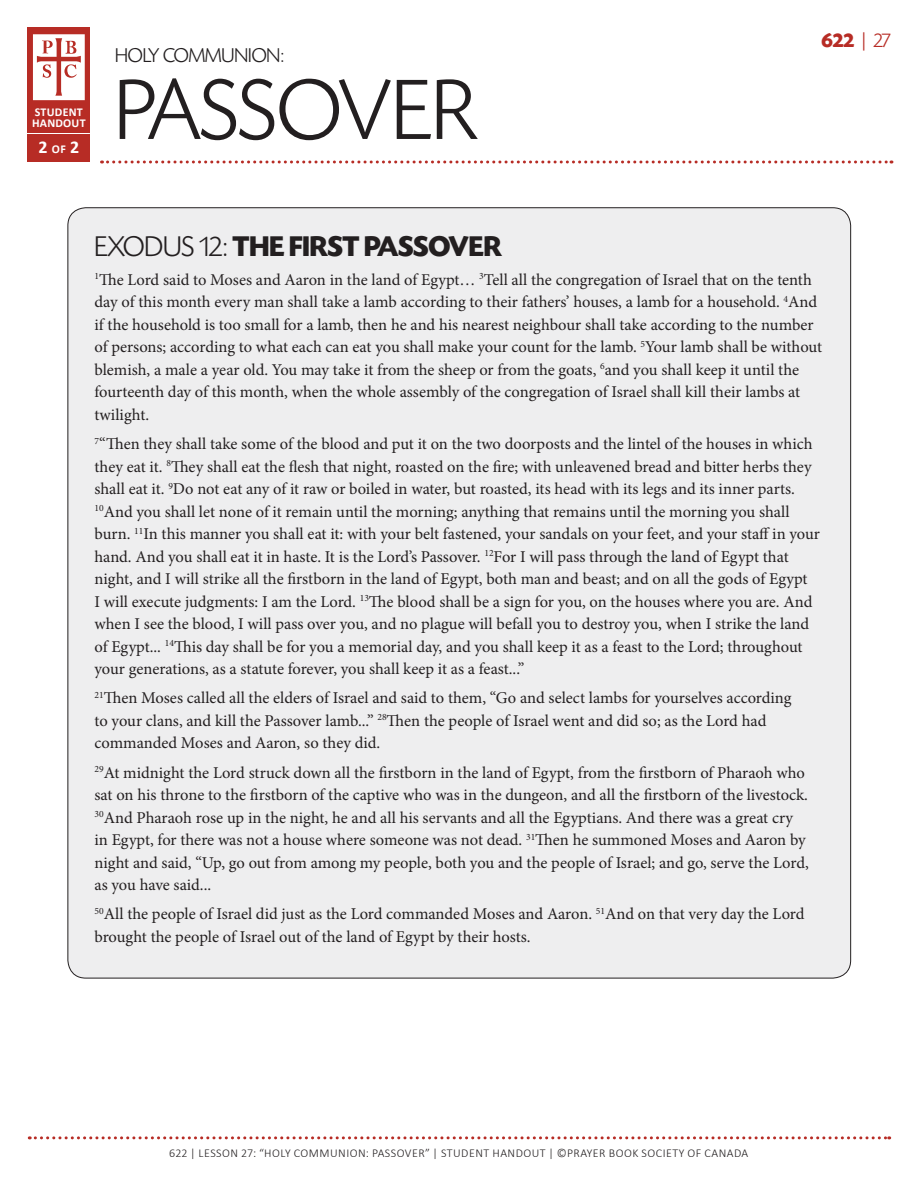
<style>
.page{position:relative;width:918px;height:1188px;background:#fff}
.page>*{position:absolute;margin:0;border:0;box-sizing:border-box;transform-origin:0 0}
._622-body{font:300 90px "Today SHOP";letter-spacing:.01em;color:#231f20}
._622-sub-bold{font:700 30px "Today SHOP";color:#231f20}
.t1{font:300 21px "Today SHOP";color:#231f20}
.t2{font:700 21px "Today SHOP";color:#b72c25}
.t3{font:700 18px "Calibri";color:#fff}
._622-base{font:16.5px/22.5px "Minion Pro";letter-spacing:-.005em;color:#231f20}
._622-body-2{font:300 12px "Calibri";letter-spacing:.04em;color:#231f20}
.t4{font:700 12px "Calibri";letter-spacing:.02em;color:#fff}
.s1{font-size:12px}
.s2{font-family:"Calibri";font-weight:300}
.s3{font-weight:300}
</style>
<div class="page">
<div style="left:28px;top:27px;width:62px;height:135px;background:#b72c25"></div>
<hr style="left:26px;top:133px;width:64px;height:1px;background:#fff">
<svg style="left:102px;top:160px;width:790px;height:4px"></svg>
<svg style="left:33px;top:34px;width:52px;height:66px;background:#efd2d1"></svg>
<svg style="left:29px;top:1136px;width:861px;height:3px"></svg>
<div style="left:68px;top:208px;width:783px;height:770px;background:#eeeeef;border-radius:18px"></div>
<p class="t4" style="left:35px;top:105px;width:49px">STUDENT</p>
<p class="t4" style="left:32px;top:115px;width:55px">HANDOUT</p>
<p class="t3" style="left:38px;top:136px;width:42px">2 <span class="s1">OF</span> 2</p>
<p class="t1" style="left:115px;top:44px;width:170px">HOLY COMMUNION:</p>
<p class="_622-body" style="left:115px;top:63px;width:363px">PASSOVER</p>
<p class="t2" style="left:821px;top:30px;width:71px">622 <span class="s2">|</span> <span class="s3">27</span></p>
<p class="_622-sub-bold" style="left:94px;top:230px;width:409px"><span class="s3">EXODUS 12:</span> THE FIRST PASSOVER</p>
<p class="_622-base" style="left:94px;top:268px;width:729px"><sup>1</sup>The Lord said to Moses and Aaron in the land of Egypt… <sup>3</sup>Tell all the congregation of Israel that on the tenth day of this month every man shall take a lamb according to their fathers’ houses, a lamb for a household. <sup>4</sup>And if the household is too small for a lamb, then he and his nearest neighbour shall take according to the number of persons; according to what each can eat you shall make your count for the lamb. <sup>5</sup>Your lamb shall be without blemish, a male a year old. You may take it from the sheep or from the goats, <sup>6</sup>and you shall keep it until the fourteenth day of this month, when the whole assembly of the congregation of Israel shall kill their lambs at twilight.</p>
<p class="_622-base" style="left:94px;top:433px;width:727px"><sup>7</sup>“Then they shall take some of the blood and put it on the two doorposts and the lintel of the houses in which they eat it. <sup>8</sup>They shall eat the flesh that night, roasted on the fire; with unleavened bread and bitter herbs they shall eat it. <sup>9</sup>Do not eat any of it raw or boiled in water, but roasted, its head with its legs and its inner parts.<br><sup>10</sup>And you shall let none of it remain until the morning; anything that remains until the morning you shall burn. <sup>11</sup>In this manner you shall eat it: with your belt fastened, your sandals on your feet, and your staff in your hand. And you shall eat it in haste. It is the Lord’s Passover. <sup>12</sup>For I will pass through the land of Egypt that night, and I will strike all the firstborn in the land of Egypt, both man and beast; and on all the gods of Egypt<br>I will execute judgments: I am the Lord. <sup>13</sup>The blood shall be a sign for you, on the houses where you are. And when I see the blood, I will pass over you, and no plague will befall you to destroy you, when I strike the land of Egypt... <sup>14</sup>This day shall be for you a memorial day, and you shall keep it as a feast to the Lord; throughout your generations, as a statute forever, you shall keep it as a feast...”</p>
<p class="_622-base" style="left:94px;top:687px;width:699px"><sup>21</sup>Then Moses called all the elders of Israel and said to them, “Go and select lambs for yourselves according to your clans, and kill the Passover lamb...” <sup>28</sup>Then the people of Israel went and did so; as the Lord had commanded Moses and Aaron, so they did.</p>
<p class="_622-base" style="left:94px;top:761px;width:716px"><sup>29</sup>At midnight the Lord struck down all the firstborn in the land of Egypt, from the firstborn of Pharaoh who sat on his throne to the firstborn of the captive who was in the dungeon, and all the firstborn of the livestock.<br><sup>30</sup>And Pharaoh rose up in the night, he and all his servants and all the Egyptians. And there was a great cry in Egypt, for there was not a house where someone was not dead. <sup>31</sup>Then he summoned Moses and Aaron by night and said, “Up, go out from among my people, both you and the people of Israel; and go, serve the Lord, as you have said...</p>
<p class="_622-base" style="left:94px;top:903px;width:712px"><sup>50</sup>All the people of Israel did just as the Lord commanded Moses and Aaron. <sup>51</sup>And on that very day the Lord brought the people of Israel out of the land of Egypt by their hosts.</p>
<p class="_622-body-2" style="left:169px;top:1146px;width:581px">622 | LESSON 27: “HOLY COMMUNION: PASSOVER” | STUDENT HANDOUT | ©PRAYER BOOK SOCIETY OF CANADA</p>
</div>
